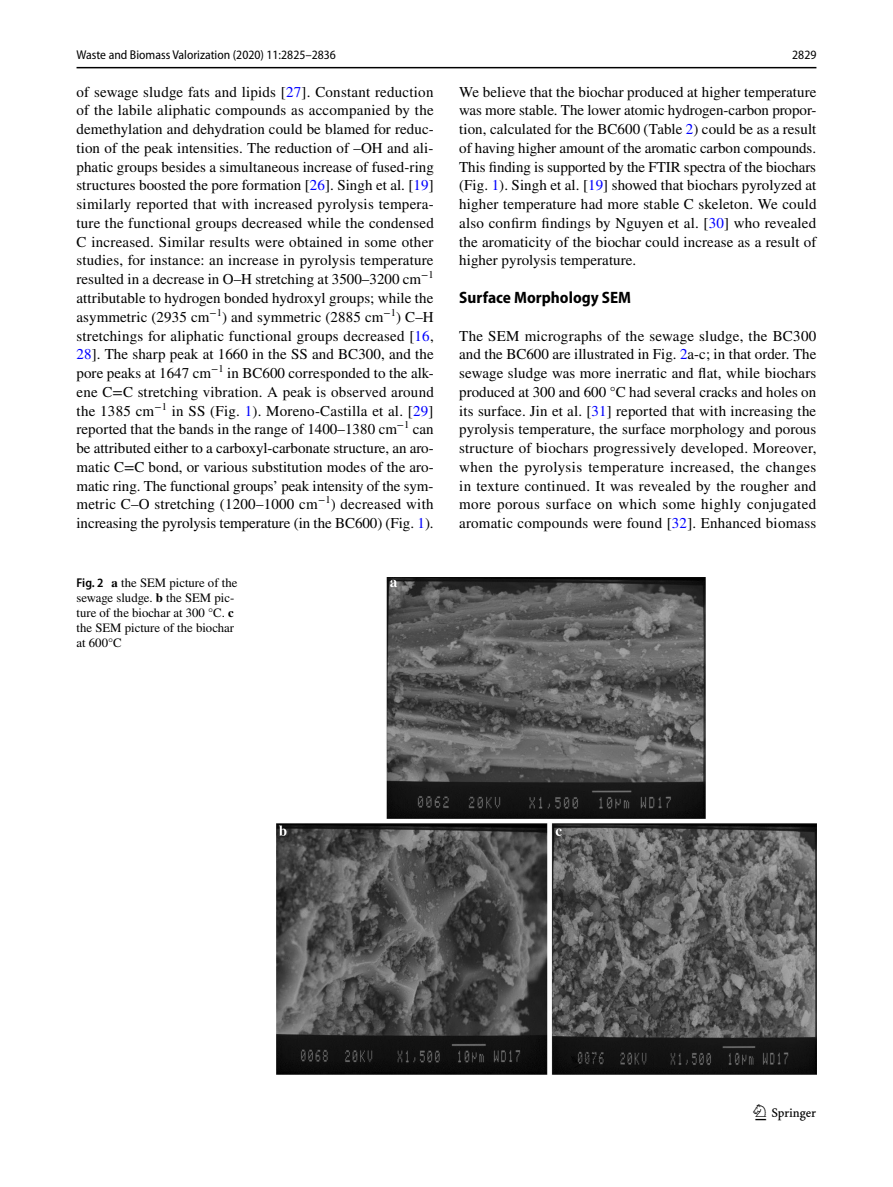
<style>
.page{position:relative;width:893px;height:1187px;background:#fff}
.page>*{position:absolute;margin:0;border:0;box-sizing:border-box;transform-origin:0 0}
.t1{font:22.5px "Springnew";color:#000}
.t2{font:700 semi-condensed 16.5px "Myriad Pro";color:#000}
.t3{font:15px/18.8px "STIX";letter-spacing:.005em;color:#000;text-align:justify}
.t4{font:12.75px/15px "STIX";color:#000}
.t5{font:semi-condensed 12.75px "Myriad Pro";color:#000}
.s1{color:#00f}
.s2{font-family:"Myriad Pro";font-weight:600;font-stretch:semi-condensed}
.s3{font-weight:700}
</style>
<div class="page">
<hr style="left:77px;top:67px;width:739px;height:1px;background:#000">
<img style="left:276px;top:577px;width:540px;height:496px">
<p class="t5" style="left:77px;top:48px;width:261px">Waste and Biomass Valorization (2020) 11:2825–2836</p>
<p class="t5" style="left:792px;top:48px;width:26px">2829</p>
<p class="t3" style="left:77px;top:83px;width:359px">of sewage sludge fats and lipids [<span class="s1">27</span>]. Constant reduction of the labile aliphatic compounds as accompanied by the demethylation and dehydration could be blamed for reduc&shy;tion of the peak intensities. The reduction of –OH and ali&shy;phatic groups besides a simultaneous increase of fused-ring structures boosted the pore formation [<span class="s1">26</span>]. Singh et al. [<span class="s1">19</span>] similarly reported that with increased pyrolysis tempera&shy;ture the functional groups decreased while the condensed C increased. Similar results were obtained in some other studies, for instance: an increase in pyrolysis temperature resulted in a decrease in O–H stretching at 3500–3200 cm<sup>−1 </sup>attributable to hydrogen bonded hydroxyl groups; while the asymmetric (2935 cm<sup>−1</sup>) and symmetric (2885 cm<sup>−1</sup>) C–H stretchings for aliphatic functional groups decreased [<span class="s1">16</span>, <span class="s1">28</span>]. The sharp peak at 1660 in the SS and BC300, and the pore peaks at 1647 cm<sup>−1</sup> in BC600 corresponded to the alk&shy;ene C=C stretching vibration. A peak is observed around the 1385 cm<sup>−1</sup> in SS (Fig. <span class="s1">1</span>). Moreno-Castilla et al. [<span class="s1">29</span>] reported that the bands in the range of 1400–1380 cm<sup>−1</sup> can be attributed either to a carboxyl-carbonate structure, an aro&shy;matic C=C bond, or various substitution modes of the aro&shy;matic ring. The functional groups’ peak intensity of the sym&shy;metric C–O stretching (1200–1000 cm<sup>−1</sup>) decreased with increasing the pyrolysis temperature (in the BC600) (Fig. <span class="s1">1</span>).</p>
<p class="t3" style="left:459px;top:83px;width:359px">We believe that the biochar produced at higher temperature was more stable. The lower atomic hydrogen-carbon propor&shy;tion, calculated for the BC600 (Table <span class="s1">2</span>) could be as a result of having higher amount of the aromatic carbon compounds.<br>This finding is supported by the FTIR spectra of the biochars (Fig. <span class="s1">1</span>). Singh et al. [<span class="s1">19</span>] showed that biochars pyrolyzed at higher temperature had more stable C skeleton. We could also confirm findings by Nguyen et al. [<span class="s1">30</span>] who revealed the aromaticity of the biochar could increase as a result of higher pyrolysis temperature.</p>
<p class="t2" style="left:459px;top:287px;width:173px">Surface Morphology SEM</p>
<p class="t3" style="left:459px;top:327px;width:359px">The SEM micrographs of the sewage sludge, the BC300 and the BC600 are illustrated in Fig. <span class="s1">2</span>a-c; in that order. The sewage sludge was more inerratic and flat, while biochars produced at 300 and 600 °C had several cracks and holes on its surface. Jin et al. [<span class="s1">31</span>] reported that with increasing the pyrolysis temperature, the surface morphology and porous structure of biochars progressively developed. Moreover, when the pyrolysis temperature increased, the changes in texture continued. It was revealed by the rougher and more porous surface on which some highly conjugated aromatic compounds were found [<span class="s1">32</span>]. Enhanced biomass</p>
<p class="t4" style="left:77px;top:576px;width:162px"><span class="s2">Fig. 2</span> <span class="s3">a</span> the SEM picture of the sewage sludge. <span class="s3">b</span> the SEM pic&shy;ture of the biochar at 300 °C. <span class="s3">c </span>the SEM picture of the biochar at 600°C</p>
<h1 class="t1" style="left:755px;top:1104px;width:62px">1 3</h1>
</div>
